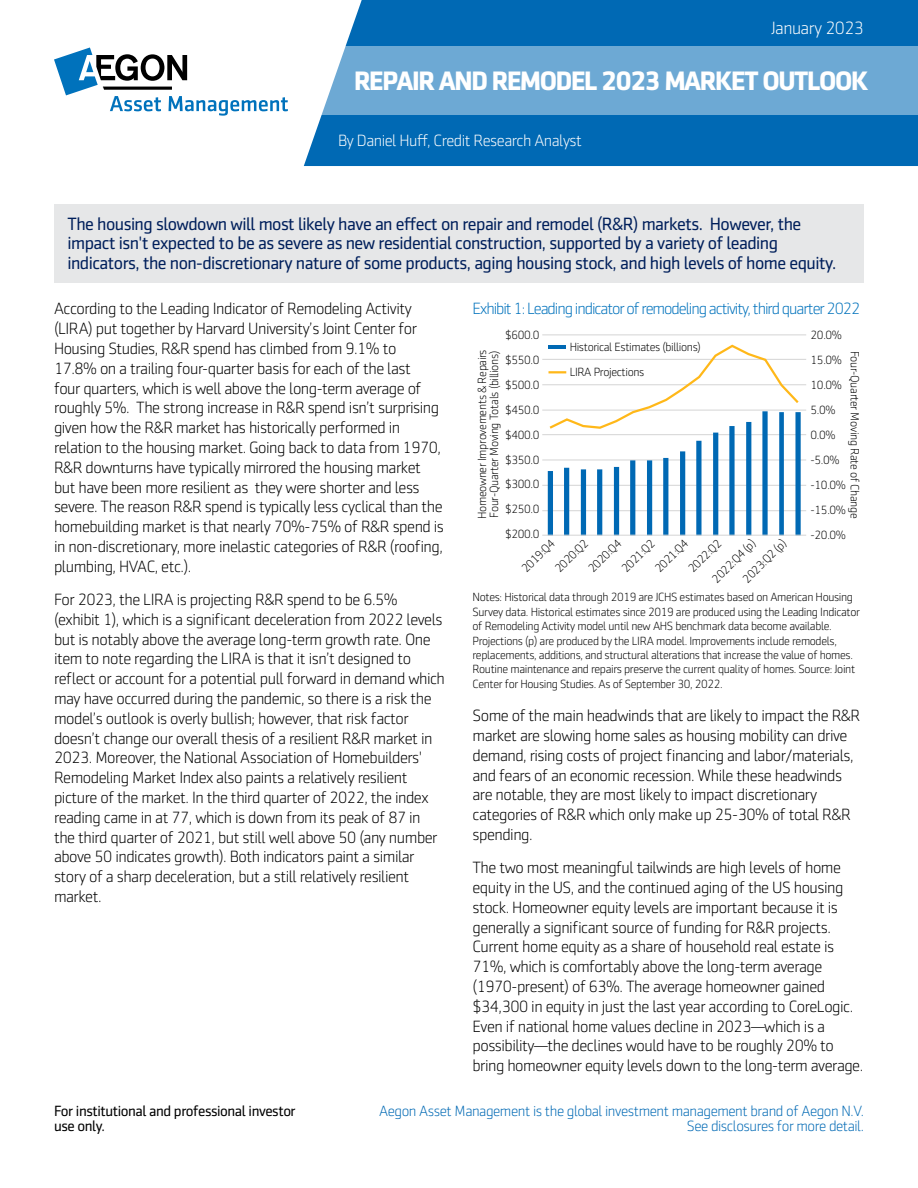
<style>
.page{position:relative;width:918px;height:1188px;background:#fff}
.page>*{position:absolute;margin:0;border:0;box-sizing:border-box;transform-origin:0 0}
.t1{font:700 27px "Sentico Sans DT";letter-spacing:-.05em;color:#fff}
.t2{font:18px/19.5px "Sentico Sans DT";letter-spacing:-.03em;color:#001f5b}
.t3{font:300 18px "Sentico Sans DT";letter-spacing:-.03em;color:#fff}
.t4{font:300 16.5px/19.8px "Sentico Sans DT";letter-spacing:-.03em;color:#000}
.t5{font:300 16.5px "Sentico Sans DT";letter-spacing:-.065em;color:#0072bc}
.t6{font:300 16.5px "Sentico Sans DT";letter-spacing:-.03em;color:#fff}
.t7{font:300 15px/15px "Sentico Sans DT";letter-spacing:-.03em;color:#0069b4;text-align:right}
.t8{font:15px/15px "Sentico Sans DT";letter-spacing:-.03em;color:#000}
.t9{font:300 12px/14.4px "Sentico Sans DT";letter-spacing:-.03em;color:#000}
</style>
<div class="page">
<svg style="left:54px;top:47px;width:234px;height:69px"></svg>
<div style="left:304px;top:0;width:614px;height:166px;background:#0069b4"></div>
<div style="left:313px;top:46px;width:605px;height:68px;background:#6da9d4"></div>
<div style="left:54px;top:204px;width:810px;height:78px;background:#e6e7e8"></div>
<hr style="left:542px;top:510px;width:264px;height:1px;background:#d9d9d9">
<hr style="left:542px;top:485px;width:264px;height:1px;background:#d9d9d9">
<hr style="left:542px;top:459px;width:264px;height:2px;background:#d9d9d9">
<hr style="left:542px;top:434px;width:264px;height:1px;background:#d9d9d9">
<hr style="left:542px;top:410px;width:264px;height:1px;background:#d9d9d9">
<hr style="left:542px;top:384px;width:264px;height:1px;background:#d9d9d9">
<hr style="left:542px;top:359px;width:264px;height:1px;background:#d9d9d9">
<hr style="left:542px;top:334px;width:264px;height:1px;background:#d9d9d9">
<hr style="left:542px;top:535px;width:264px;height:1px;background:#d9d9d9">
<svg style="left:547px;top:344px;width:254px;height:192px"></svg>
<p class="t3" style="left:771px;top:18px;width:94px">January 2023</p>
<h1 class="t1" style="left:354px;top:65px;width:516px">REPAIR AND REMODEL 2023 MARKET OUTLOOK</h1>
<p class="t6" style="left:338px;top:132px;width:245px">By Daniel Huff, Credit Research Analyst</p>
<p class="t2" style="left:68px;top:214px;width:770px">The housing slowdown will most likely have an effect on repair and remodel (R&amp;R) markets. However, the impact isn't expected to be as severe as new residential construction, supported by a variety of leading indicators, the non-discretionary nature of some products, aging housing stock, and high levels of home equity.</p>
<p class="t4" style="left:54px;top:299px;width:392px">According to the Leading Indicator of Remodeling Activity (LIRA) put together by Harvard University’s Joint Center for Housing Studies, R&amp;R spend has climbed from 9.1% to<br>17.8% on a trailing four-quarter basis for each of the last<br>four quarters, which is well above the long-term average of roughly 5%. The strong increase in R&amp;R spend isn’t surprising given how the R&amp;R market has historically performed in relation to the housing market. Going back to data from 1970, R&amp;R downturns have typically mirrored the housing market but have been more resilient as they were shorter and less severe. The reason R&amp;R spend is typically less cyclical than the homebuilding market is that nearly 70%-75% of R&amp;R spend is in non-discretionary, more inelastic categories of R&amp;R (roofing, plumbing, HVAC, etc.).</p>
<p class="t4" style="left:54px;top:590px;width:393px">For 2023, the LIRA is projecting R&amp;R spend to be 6.5% (exhibit 1), which is a significant deceleration from 2022 levels but is notably above the average long-term growth rate. One item to note regarding the LIRA is that it isn’t designed to reflect or account for a potential pull forward in demand which may have occurred during the pandemic, so there is a risk the model’s outlook is overly bullish; however, that risk factor doesn’t change our overall thesis of a resilient R&amp;R market in 2023. Moreover, the National Association of Homebuilders' Remodeling Market Index also paints a relatively resilient picture of the market. In the third quarter of 2022, the index reading came in at 77, which is down from its peak of 87 in the third quarter of 2021, but still well above 50 (any number above 50 indicates growth). Both indicators paint a similar story of a sharp deceleration, but a still relatively resilient market.</p>
<p class="t5" style="left:473px;top:300px;width:389px">Exhibit 1: Leading indicator of remodeling activity, third quarter 2022</p>
<p class="t9" style="left:505px;top:328px;width:36px">$600.0</p>
<p class="t9" style="left:811px;top:328px;width:33px">20.0%</p>
<p class="t9" style="left:570px;top:335px;width:133px;line-height:24.9px">Historical Estimates (billions)<br>LIRA Projections</p>
<p class="t9" style="left:476px;top:519px;width:171px;line-height:12px;rotate:-90deg">Homeowner Improvements &amp; Repairs<br>Four-Quarter Moving Totals (billions)</p>
<p class="t9" style="left:862px;top:351px;width:169px;rotate:90deg">Four-Quarter Moving Rate of Change</p>
<p class="t9" style="left:811px;top:528px;width:37px">-20.0%</p>
<p class="t9" style="left:505px;top:353px;width:36px">$550.0</p>
<p class="t9" style="left:811px;top:353px;width:33px">15.0%</p>
<p class="t9" style="left:505px;top:378px;width:36px">$500.0</p>
<p class="t9" style="left:811px;top:378px;width:33px">10.0%</p>
<p class="t9" style="left:505px;top:403px;width:36px">$450.0</p>
<p class="t9" style="left:811px;top:403px;width:27px">5.0%</p>
<p class="t9" style="left:505px;top:428px;width:36px">$400.0</p>
<p class="t9" style="left:811px;top:428px;width:27px">0.0%</p>
<p class="t9" style="left:505px;top:452px;width:36px">$350.0</p>
<p class="t9" style="left:811px;top:453px;width:31px">-5.0%</p>
<p class="t9" style="left:505px;top:477px;width:36px">$300.0</p>
<p class="t9" style="left:811px;top:478px;width:37px">-10.0%</p>
<p class="t9" style="left:505px;top:502px;width:36px">$250.0</p>
<p class="t9" style="left:811px;top:503px;width:37px">-15.0%</p>
<p class="t9" style="left:505px;top:527px;width:36px">$200.0</p>
<p class="t9" style="left:709px;top:576px;width:58px;rotate:-45deg">2022:Q4 (p)</p>
<p class="t9" style="left:740px;top:576px;width:58px;rotate:-45deg">2023:Q2 (p)</p>
<p class="t9" style="left:519px;top:565px;width:43px;rotate:-45deg">2019:Q4</p>
<p class="t9" style="left:552px;top:565px;width:43px;rotate:-45deg">2020:Q2</p>
<p class="t9" style="left:585px;top:565px;width:43px;rotate:-45deg">2020:Q4</p>
<p class="t9" style="left:619px;top:565px;width:43px;rotate:-45deg">2021:Q2</p>
<p class="t9" style="left:652px;top:565px;width:43px;rotate:-45deg">2021:Q4</p>
<p class="t9" style="left:685px;top:565px;width:43px;rotate:-45deg">2022:Q2</p>
<p class="t9" style="left:472px;top:590px;width:389px">Notes: Historical data through 2019 are JCHS estimates based on American Housing Survey data. Historical estimates since 2019 are produced using the Leading Indicator of Remodeling Activity model until new AHS benchmark data become available.<br>Projections (p) are produced by the LIRA model. Improvements include remodels, replacements, additions, and structural alterations that increase the value of homes.<br>Routine maintenance and repairs preserve the current quality of homes. Source: Joint Center for Housing Studies. As of September 30, 2022.</p>
<p class="t4" style="left:472px;top:706px;width:389px">Some of the main headwinds that are likely to impact the R&amp;R market are slowing home sales as housing mobility can drive demand, rising costs of project financing and labor/materials, and fears of an economic recession. While these headwinds are notable, they are most likely to impact discretionary categories of R&amp;R which only make up 25-30% of total R&amp;R spending.</p>
<p class="t4" style="left:472px;top:858px;width:392px">The two most meaningful tailwinds are high levels of home equity in the US, and the continued aging of the US housing stock. Homeowner equity levels are important because it is generally a significant source of funding for R&amp;R projects.<br>Current home equity as a share of household real estate is 71%, which is comfortably above the long-term average (1970-present) of 63%. The average homeowner gained $34,300 in equity in just the last year according to CoreLogic.<br>Even if national home values decline in 2023—which is a possibility—the declines would have to be roughly 20% to bring homeowner equity levels down to the long-term average.</p>
<p class="t8" style="left:54px;top:1103px;width:243px">For institutional and professional investor use only.</p>
<p class="t7" style="left:379px;top:1103px;width:486px">Aegon Asset Management is the global investment management brand of Aegon N.V.<br>See disclosures for more detail.</p>
</div>
